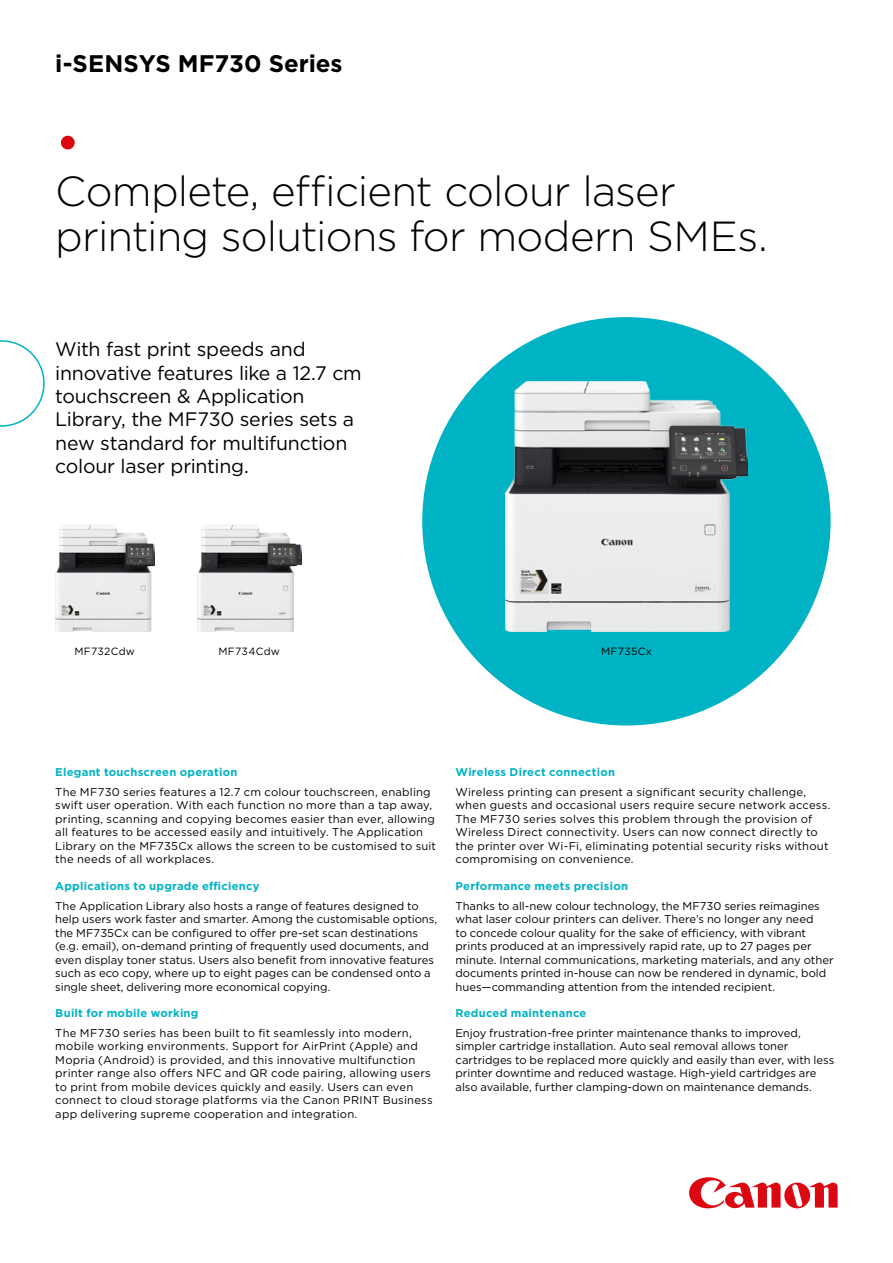
<style>
.page{position:relative;width:893px;height:1263px;background:#fff}
.page>*{position:absolute;margin:0;border:0;box-sizing:border-box;transform-origin:0 0}
.t1{font:52.5px "Gotham";color:#db0812}
.t2{font:300 42px/45px "Gotham";letter-spacing:-.02em;color:#000}
.t3{font:700 24px "Gotham";color:#000}
.t4{font:19.5px/23.4px "Gotham";letter-spacing:-.015em;color:#000}
.t5{font:11.25px/13.5px "Gotham";letter-spacing:.005em;color:#000}
.t6{font:700 11.25px "Gotham";letter-spacing:.02em;color:#00b3c4}
.t7{font:10.5px "Gotham";letter-spacing:.025em;color:#000}
</style>
<div class="page">
<svg style="left:689px;top:1177px;width:149px;height:31px"></svg>
<div style="left:422px;top:317px;width:409px;height:408px;background:#00b3c4;border-radius:50%"></div>
<svg style="left:0;top:340px;width:45px;height:87px"></svg>
<img style="left:505px;top:381px;width:242px;height:250px">
<img style="left:55px;top:524px;width:99px;height:107px">
<img style="left:198px;top:524px;width:103px;height:107px">
<h3 class="t3" style="left:55px;top:48px;width:289px">i-SENSYS MF730 Series</h3>
<h1 class="t1" style="left:55px;top:109px;width:27px">•</h1>
<h2 class="t2" style="left:55px;top:168px;width:714px">Complete, efficient colour laser printing solutions for modern SMEs.</h2>
<h3 class="t4" style="left:55px;top:337px;width:308px">With fast print speeds and innovative features like a 12.7 cm touchscreen &amp; Application<br>Library, the MF730 series sets a new standard for multifunction colour laser printing.</h3>
<p class="t7" style="left:74px;top:644px;width:62px">MF732Cdw</p>
<p class="t7" style="left:218px;top:644px;width:63px">MF734Cdw</p>
<p class="t7" style="left:601px;top:644px;width:52px">MF735Cx</p>
<p class="t6" style="left:55px;top:765px;width:184px">Elegant touchscreen operation</p>
<p class="t5" style="left:55px;top:785px;width:382px">The MF730 series features a 12.7 cm colour touchscreen, enabling swift user operation. With each function no more than a tap away, printing, scanning and copying becomes easier than ever, allowing all features to be accessed easily and intuitively. The Application Library on the MF735Cx allows the screen to be customised to suit the needs of all workplaces.</p>
<p class="t6" style="left:55px;top:878px;width:206px">Applications to upgrade efficiency</p>
<p class="t5" style="left:55px;top:899px;width:384px">The Application Library also hosts a range of features designed to help users work faster and smarter. Among the customisable options, the MF735Cx can be configured to offer pre-set scan destinations (e.g. email), on-demand printing of frequently used documents, and even display toner status. Users also benefit from innovative features such as eco copy, where up to eight pages can be condensed onto a single sheet, delivering more economical copying.</p>
<p class="t6" style="left:55px;top:1005px;width:145px">Built for mobile working</p>
<p class="t5" style="left:55px;top:1026px;width:379px">The MF730 series has been built to fit seamlessly into modern, mobile working environments. Support for AirPrint (Apple) and Mopria (Android) is provided, and this innovative multifunction printer range also offers NFC and QR code pairing, allowing users to print from mobile devices quickly and easily. Users can even connect to cloud storage platforms via the Canon PRINT Business app delivering supreme cooperation and integration.</p>
<p class="t6" style="left:455px;top:765px;width:161px">Wireless Direct connection</p>
<p class="t5" style="left:455px;top:785px;width:376px">Wireless printing can present a significant security challenge, when guests and occasional users require secure network access.<br>The MF730 series solves this problem through the provision of Wireless Direct connectivity. Users can now connect directly to the printer over Wi-Fi, eliminating potential security risks without compromising on convenience.</p>
<p class="t6" style="left:455px;top:878px;width:174px">Performance meets precision</p>
<p class="t5" style="left:455px;top:899px;width:380px">Thanks to all-new colour technology, the MF730 series reimagines what laser colour printers can deliver. There’s no longer any need<br>to concede colour quality for the sake of efficiency, with vibrant prints produced at an impressively rapid rate, up to 27 pages per minute. Internal communications, marketing materials, and any other documents printed in-house can now be rendered in dynamic, bold hues—commanding attention from the intended recipient.</p>
<p class="t6" style="left:455px;top:1005px;width:132px">Reduced maintenance</p>
<p class="t5" style="left:455px;top:1026px;width:380px">Enjoy frustration-free printer maintenance thanks to improved, simpler cartridge installation. Auto seal removal allows toner cartridges to be replaced more quickly and easily than ever, with less printer downtime and reduced wastage. High-yield cartridges are also available, further clamping-down on maintenance demands.</p>
</div>
